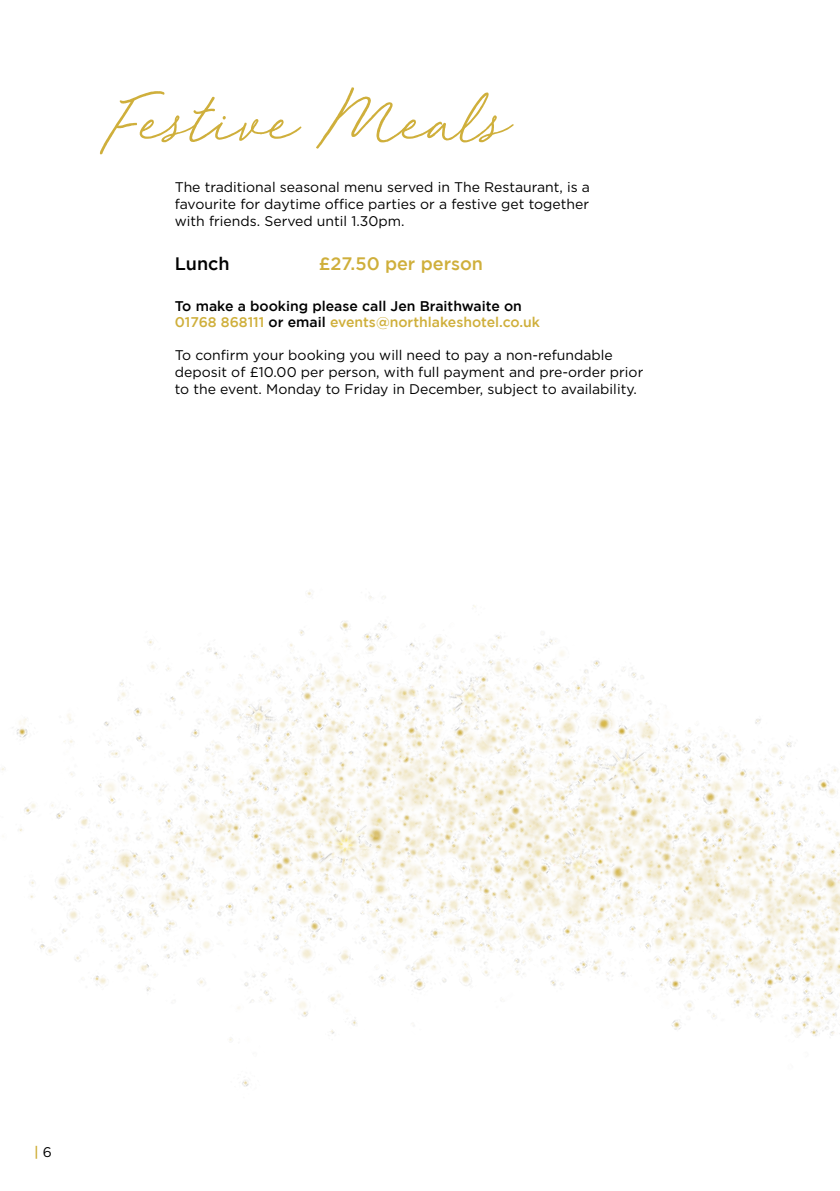
<style>
.page{position:relative;width:840px;height:1191px;background:#fff}
.page>*{position:absolute;margin:0;border:0;box-sizing:border-box;transform-origin:0 0}
.t1{font:62.6px "Red Vevet";color:#cfaf3b}
.t2{font:500 18px "Gotham";color:#cfaf3b}
.t3{font:500 18px "Gotham";color:#000}
.t4{font:14px/16.8px "Gotham HTF";color:#000;text-align:justify}
.t5{font:500 14px/16.8px "Gotham";color:#000}
.t6{font:500 14px "Gotham";color:#cfaf3b}
.s1{color:#cfaf3b}
.s2{font-family:"Gotham HTF";font-weight:400;color:#000}
</style>
<div class="page">
<img style="left:1px;top:591px;width:838px;height:496px">
<h1 class="t1" style="left:104px;top:78px;width:405px">Festive Meals</h1>
<p class="t4" style="left:175px;top:179px;width:416px">The traditional seasonal menu served in The Restaurant, is a favourite for daytime office parties or a festive get together with friends. Served until 1.30pm.</p>
<p class="t3" style="left:175px;top:253px;width:56px">Lunch</p>
<p class="t2" style="left:319px;top:253px;width:165px">£27.50 per person</p>
<p class="t5" style="left:175px;top:297px;width:366px">To make a booking please call Jen Braithwaite on<br><span class="s1">01768 868111</span> or email <span class="s1">events@northlakeshotel.co.uk</span></p>
<p class="t4" style="left:175px;top:346px;width:470px;text-align:left">To confirm your booking you will need to pay a non-refundable deposit of £10.00 per person, with full payment and pre-order prior to the event. Monday to Friday in December, subject to availability.</p>
<p class="t6" style="left:34px;top:1144px;width:19px">| <span class="s2">6</span></p>
</div>
